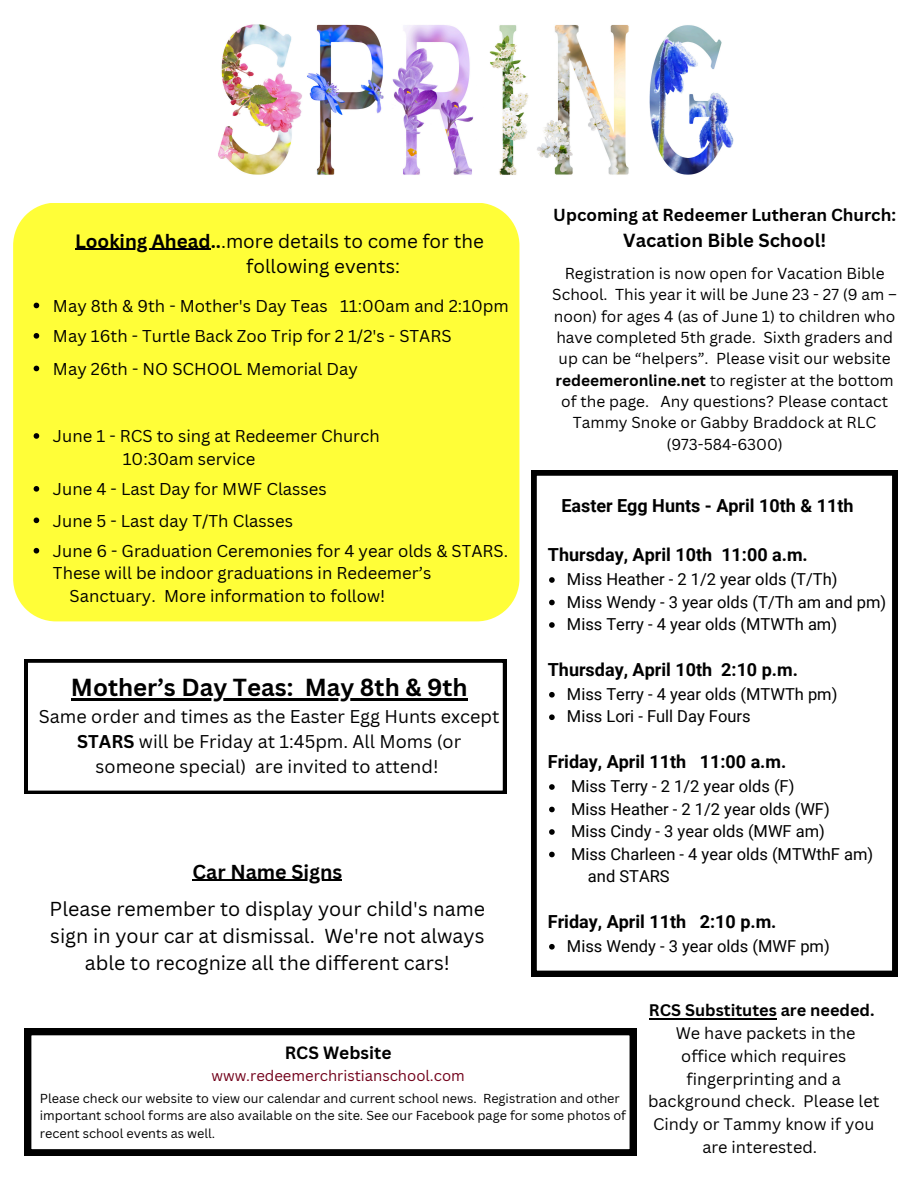
<style>
.page{position:relative;width:918px;height:1188px;background:#fff}
.page>*{position:absolute;margin:0;border:0;box-sizing:border-box;transform-origin:0 0}
.t1{font:700 24px "Canva Sans";color:#000}
.t2{font:19.65px/27.3px "Canva Sans";color:#000;text-align:center}
.t3{font:700 19.65px "Canva Sans";color:#000}
.t4{font:18.75px/25.8px "Canva Sans";color:#000}
.t5{font:700 18.45px "Canva Sans";color:#000}
.t6{font:700 18px "Roboto";color:#000}
.t7{font:18px/24.8px "Canva Sans";color:#000;text-align:center}
.t8{font:700 17.25px "Canva Sans";color:#000}
.t9{font:700 16.95px "Canva Sans";color:#000}
.t10{font:16.65px/22.5px "Canva Sans";color:#000}
.t11{font:16.5px "Roboto";color:#000}
.t12{font:16.35px/22.8px "Canva Sans";color:#000;text-align:center}
.t13{font:15.45px/21.3px "Canva Sans";color:#000;text-align:center}
.t14{font:14.85px "Canva Sans";color:#72011a}
.t15{font:12.6px/17.7px "Canva Sans";color:#000}
.s1{font-weight:700}
</style>
<div class="page">
<div style="left:13px;top:203px;width:506px;height:418px;background:#fffe38"></div>
<img style="left:218px;top:24px;width:516px;height:151px">
<svg style="left:25px;top:659px;width:481px;height:135px"></svg>
<svg style="left:25px;top:1029px;width:611px;height:127px"></svg>
<svg style="left:531px;top:470px;width:367px;height:506px"></svg>
<hr style="left:75px;top:249px;width:136px;height:1px;background:#000">
<svg style="left:34px;top:303px;width:5px;height:5px"></svg>
<svg style="left:34px;top:333px;width:5px;height:6px"></svg>
<svg style="left:34px;top:366px;width:5px;height:5px"></svg>
<svg style="left:34px;top:433px;width:5px;height:6px"></svg>
<svg style="left:34px;top:486px;width:5px;height:6px"></svg>
<svg style="left:34px;top:518px;width:5px;height:5px"></svg>
<svg style="left:34px;top:548px;width:5px;height:6px"></svg>
<hr style="left:649px;top:1018px;width:128px;height:1px;background:#000">
<hr style="left:192px;top:880px;width:150px;height:1px;background:#000">
<hr style="left:71px;top:699px;width:222px;height:2px;background:#000">
<svg style="left:293px;top:699px;width:12px;height:2px"></svg>
<hr style="left:305px;top:699px;width:163px;height:2px;background:#000">
<svg style="left:549px;top:577px;width:6px;height:6px"></svg>
<svg style="left:549px;top:600px;width:6px;height:5px"></svg>
<svg style="left:549px;top:622px;width:6px;height:6px"></svg>
<svg style="left:549px;top:692px;width:6px;height:6px"></svg>
<svg style="left:549px;top:714px;width:6px;height:6px"></svg>
<svg style="left:549px;top:784px;width:6px;height:6px"></svg>
<svg style="left:549px;top:807px;width:6px;height:5px"></svg>
<svg style="left:549px;top:829px;width:6px;height:6px"></svg>
<svg style="left:549px;top:852px;width:6px;height:5px"></svg>
<svg style="left:549px;top:944px;width:6px;height:6px"></svg>
<p class="t4" style="left:246px;top:227px;width:239px;text-indent:-171px"><span class="s1">Looking Ahead..</span>.more details to come for the following events:</p>
<h3 class="t10" style="left:53px;top:294px;width:457px">May 8th &amp; 9th - Mother's Day Teas 11:00am and 2:10pm</h3>
<h4 class="t10" style="left:53px;top:324px;width:400px">May 16th - Turtle Back Zoo Trip for 2 1/2's - STARS</h4>
<h2 class="t10" style="left:53px;top:357px;width:306px">May 26th - NO SCHOOL Memorial Day</h2>
<p class="t10" style="left:53px;top:424px;width:328px">June 1 - RCS to sing at Redeemer Church</p>
<p class="t10" style="left:123px;top:447px;width:134px">10:30am service</p>
<p class="t10" style="left:53px;top:477px;width:275px">June 4 - Last Day for MWF Classes</p>
<p class="t10" style="left:53px;top:509px;width:242px">June 5 - Last day T/Th Classes</p>
<h4 class="t10" style="left:53px;top:539px;width:457px">June 6 - Graduation Ceremonies for 4 year olds &amp; STARS.<br>These will be indoor graduations in Redeemer’s</h4>
<p class="t10" style="left:70px;top:584px;width:317px">Sanctuary. More information to follow!</p>
<p class="t1" style="left:71px;top:671px;width:224px">Mother’s Day Teas:</p>
<h1 class="t1" style="left:305px;top:671px;width:165px">May 8th &amp; 9th</h1>
<h1 class="t7" style="left:39px;top:704px;width:462px">Same order and times as the Easter Egg Hunts except<br><span class="s1">STARS</span> will be Friday at 1:45pm. All Moms (or someone special) are invited to attend!</h1>
<p class="t3" style="left:192px;top:858px;width:151px">Car Name Signs</p>
<p class="t2" style="left:50px;top:895px;width:437px">Please remember to display your child's name sign in your car at dismissal. We're not always able to recognize all the different cars!</p>
<p class="t9" style="left:553px;top:203px;width:344px">Upcoming at Redeemer Lutheran Church:</p>
<p class="t5" style="left:623px;top:228px;width:204px">Vacation Bible School!</p>
<p class="t13" style="left:552px;top:262px;width:346px">Registration is now open for Vacation Bible School. This year it will be June 23 - 27 (9 am – noon) for ages 4 (as of June 1) to children who have completed 5th grade. Sixth graders and up can be “helpers”. Please visit our website <span class="s1">redeemeronline.net</span> to register at the bottom of the page. Any questions? Please contact Tammy Snoke or Gabby Braddock at RLC (973-584-6300)</p>
<p class="t6" style="left:561px;top:495px;width:294px">Easter Egg Hunts - April 10th &amp; 11th</p>
<p class="t6" style="left:548px;top:545px;width:261px">Thursday, April 10th 11:00 a.m.</p>
<h1 class="t11" style="left:567px;top:570px;width:272px">Miss Heather - 2 1/2 year olds (T/Th)</h1>
<p class="t11" style="left:567px;top:592px;width:321px">Miss Wendy - 3 year olds (T/Th am and pm)</p>
<p class="t11" style="left:567px;top:615px;width:272px">Miss Terry - 4 year olds (MTWTh am)</p>
<p class="t6" style="left:548px;top:660px;width:252px">Thursday, April 10th 2:10 p.m.</p>
<p class="t11" style="left:567px;top:685px;width:272px">Miss Terry - 4 year olds (MTWTh pm)</p>
<h4 class="t11" style="left:567px;top:707px;width:185px">Miss Lori - Full Day Fours</h4>
<h1 class="t6" style="left:548px;top:752px;width:240px">Friday, April 11th 11:00 a.m.</h1>
<p class="t11" style="left:571px;top:777px;width:225px">Miss Terry - 2 1/2 year olds (F)</p>
<h2 class="t11" style="left:571px;top:799px;width:260px">Miss Heather - 2 1/2 year olds (WF)</h2>
<h1 class="t11" style="left:571px;top:822px;width:255px">Miss Cindy - 3 year olds (MWF am)</h1>
<h2 class="t11" style="left:571px;top:844px;width:304px">Miss Charleen - 4 year olds (MTWthF am)</h2>
<h4 class="t11" style="left:588px;top:867px;width:83px">and STARS</h4>
<h5 class="t6" style="left:548px;top:912px;width:230px">Friday, April 11th 2:10 p.m.</h5>
<p class="t11" style="left:567px;top:937px;width:264px">Miss Wendy - 3 year olds (MWF pm)</p>
<h4 class="t8" style="left:285px;top:1041px;width:108px">RCS Website</h4>
<h4 class="t14" style="left:211px;top:1065px;width:255px">www.redeemerchristianschool.com</h4>
<h1 class="t15" style="left:40px;top:1089px;width:588px">Please check our website to view our calendar and current school news. Registration and other important school forms are also available on the site. See our Facebook page for some photos of recent school events as well.</h1>
<h1 class="t12" style="left:648px;top:999px;width:233px"><span class="s1">RCS Substitutes are needed.<br></span>We have packets in the<br>office which requires fingerprinting and a background check. Please let<br>Cindy or Tammy know if you are interested.</h1>
</div>
